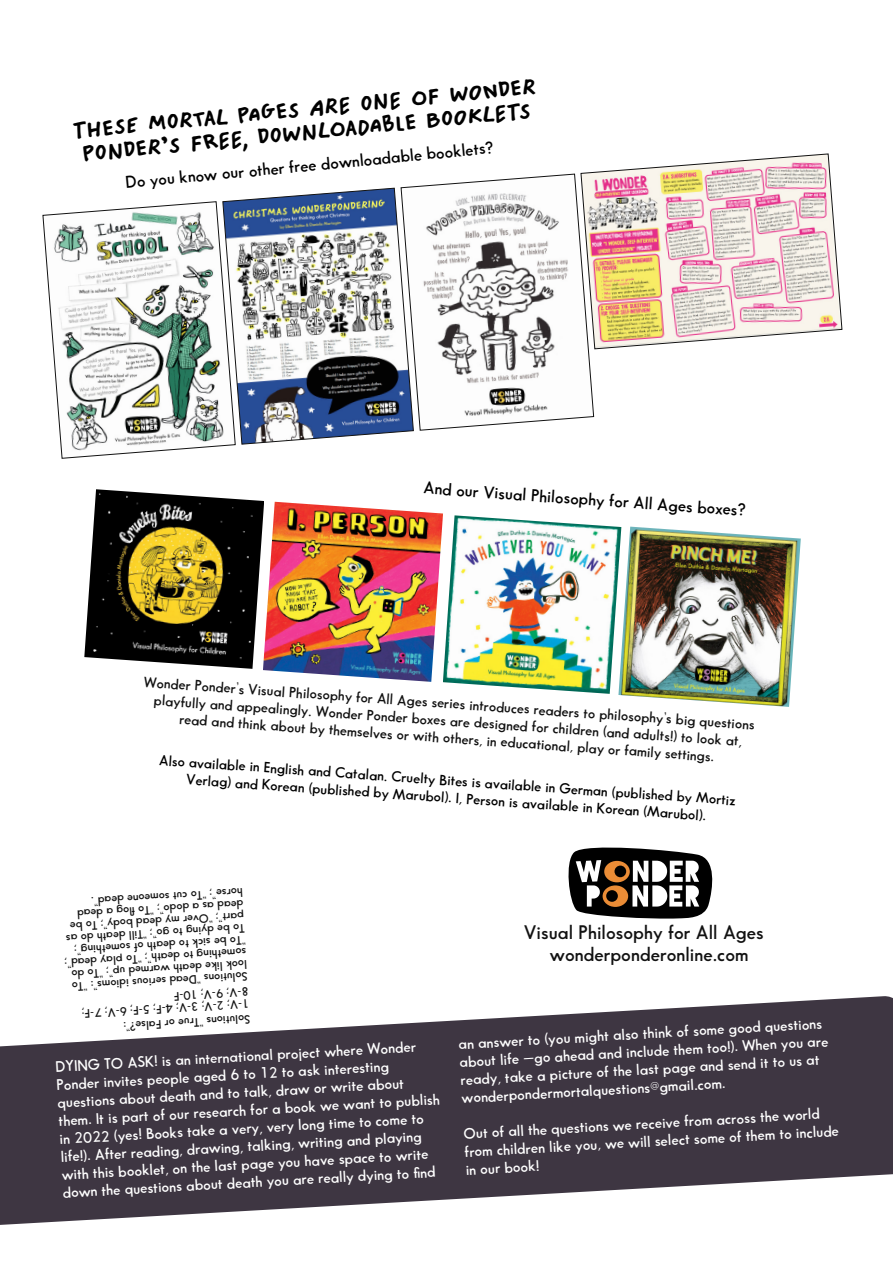
<style>
.page{position:relative;width:893px;height:1263px;background:#fff}
.page>*{position:absolute;margin:0;border:0;box-sizing:border-box;transform-origin:0 0}
.t1{font:19.5px/23.5px "Mr Orange";color:#000;text-align:center}
.t2{font:600 19.2px/22px "Sans Serif FLF";color:#121212;text-align:center}
.t3{font:600 16.8px "Sans Serif FLF";color:#000}
.t4{font:600 15px/18px "Sans Serif FLF";color:#fff}
.t5{font:600 14.4px/17.2px "Sans Serif FLF";color:#121212;text-align:center}
.t6{font:600 14.4px/17.2px "Sans Serif FLF";color:#000;text-align:center}
.t7{font:600 12px/12px "Sans Serif FLF";color:#121212}
</style>
<div class="page">
<svg style="left:0;top:996px;width:893px;height:229px;fill:#3e3642"></svg>
<svg style="left:226px;top:188px;width:188px;height:257px"></svg>
<svg style="left:401px;top:174px;width:193px;height:257px"></svg>
<svg style="left:568px;top:847px;width:145px;height:72px"></svg>
<div style="left:603px;top:885px;width:25px;height:22px;background:#ea8c36;border-radius:50%"></div>
<div style="left:606px;top:890px;width:12px;height:12px;background:#000;border-radius:50%"></div>
<div style="left:604px;top:861px;width:26px;height:21px;background:#ea8c36;border-radius:50%"></div>
<div style="left:614px;top:865px;width:12px;height:12px;background:#000;border-radius:50%"></div>
<svg style="left:581px;top:154px;width:261px;height:195px;background:#e7d0c6"></svg>
<svg style="left:43px;top:201px;width:193px;height:258px"></svg>
<img style="left:84px;top:489px;width:180px;height:180px">
<img style="left:263px;top:502px;width:180px;height:180px">
<img style="left:443px;top:515px;width:177px;height:179px">
<img style="left:618px;top:527px;width:183px;height:180px">
<h1 class="t1" style="left:72px;top:122px;width:468px;rotate:-6deg">T HESE MORTAL PAGES ARE ONE OF WONDER<br>PONDER’S FREE, DOWNL OADABLE BOOKL ETS</h1>
<p class="t3" style="left:125px;top:175px;width:371px;rotate:-6deg">Do you know our other free downloadable booklets?</p>
<p class="t3" style="left:424px;top:478px;width:324px;rotate:4deg">And our Visual Philosophy for All Ages boxes?</p>
<p class="t5" style="left:144px;top:673px;width:614px;rotate:4deg">Wonder Ponder’s Visual Philosophy for All Ages series introduces readers to philosophy’s big questions playfully and appealingly. Wonder Ponder boxes are designed for children (and adults!) to look at, read and think about by themselves or with others, in educational, play or family settings.</p>
<p class="t6" style="left:160px;top:751px;width:579px;rotate:4deg">Also available in English and Catalan. Cruelty Bites is available in German (published by Mortiz<br>Verlag) and Korean (published by Marubol). I, Person is available in Korean (Marubol).</p>
<p class="t7" style="left:248px;top:969px;width:184px;rotate:176deg">look like death warmed up”; “To do something to death”; “To play dead”; “To be sick to death of something”;<br>To be dying to go”; “Till death do as part”; “Over my dead body”; To be dead as a dodo”; “To fl og a dead horse”; “To cut someone dead”.</p>
<p class="t7" style="left:249px;top:999px;width:178px;line-height:15.9px;rotate:176deg">8-V; 9-V; 10-F<br>Solutions “Dead serious idioms”: “To</p>
<p class="t7" style="left:251px;top:1026px;width:169px;line-height:15.6px;rotate:176deg">Solutions “True or False?”:<br>1-V; 2-V; 3-V; 4-F; 5-F; 6-V; 7-F;</p>
<p class="t4" style="left:55px;top:1057px;width:384px;rotate:-3deg">DYING TO ASK! is an international project where Wonder Ponder invites people aged 6 to 12 to ask interesting questions about death and to talk, draw or write about them. It is part of our research for a book we want to publish in 2022 (yes! Books take a very, very long time to come to life!). After reading, drawing, talking, writing and playing with this booklet, on the last page you have space to write down the questions about death you are really dying to fi nd</p>
<p class="t2" style="left:524px;top:921px;width:241px">Visual Philosophy for All Ages wonderponderonline.com</p>
<p class="t4" style="left:458px;top:1034px;width:371px;rotate:-3deg">an answer to (you might also think of some good questions about life —go ahead and include them too!). When you are ready, take a picture of the last page and send it to us at wonderpondermortalquestions@gmail.com.</p>
<p class="t4" style="left:463px;top:1124px;width:376px;rotate:-3deg">Out of all the questions we receive from across the world from children like you, we will select some of them to include in our book!</p>
</div>
